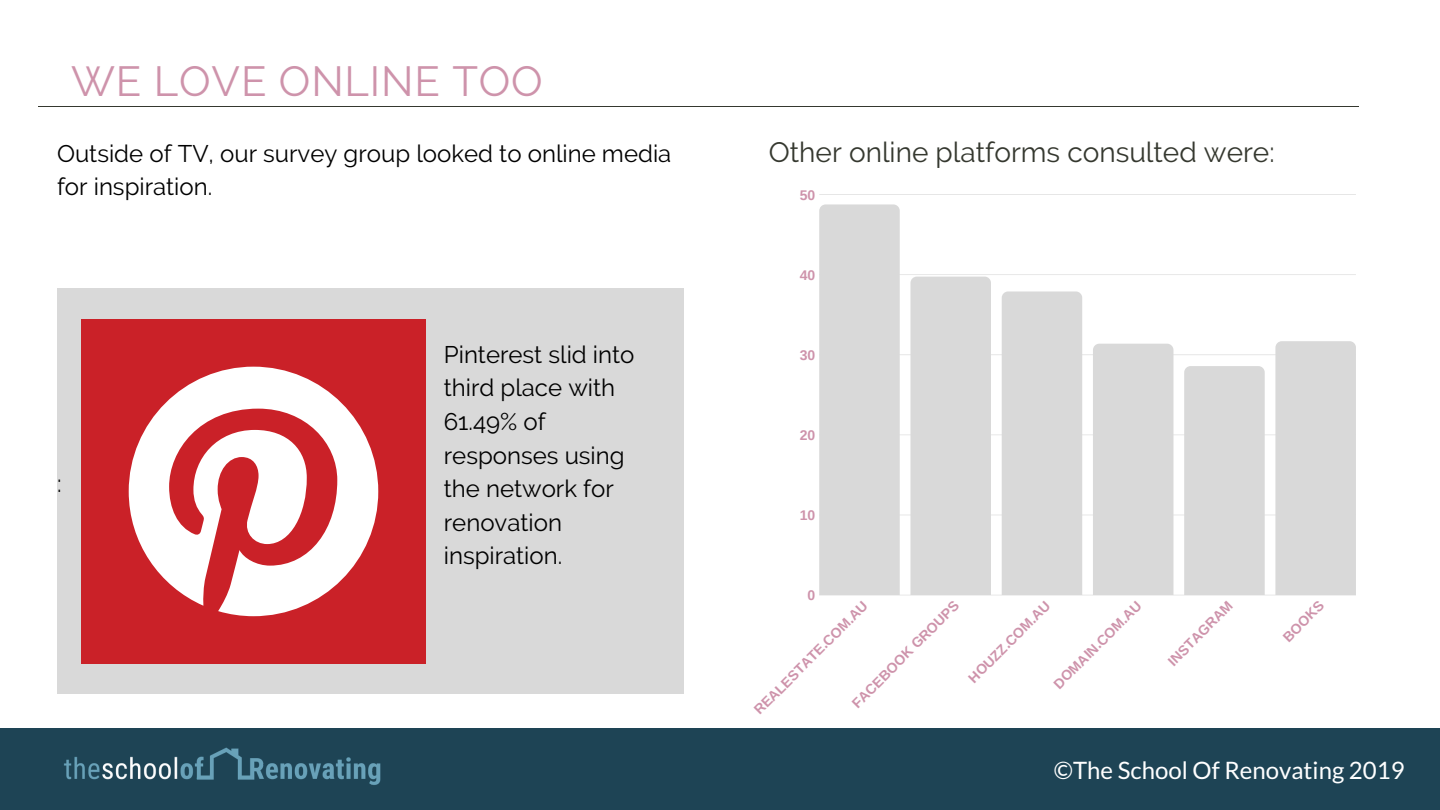
<style>
.page{position:relative;width:1440px;height:810px;background:#fff}
.page>*{position:absolute;margin:0;border:0;box-sizing:border-box;transform-origin:0 0}
.t1{font:42px "Raleway";letter-spacing:.02em;color:#ce93ab}
.t2{font:28px "Raleway";color:#35382f}
.t3{font:24px/33.5px "Raleway";color:#000}
.t4{font:24px "Lato";color:#fff}
.t5{font:700 14px "Arimo";color:#ce93ab}
</style>
<div class="page">
<hr style="left:38px;top:106px;width:1321px;height:1px;background:#35382f">
<div style="left:0;top:728px;width:1440px;height:82px;background:#1e4455"></div>
<img style="left:64px;top:747px;width:317px;height:38px">
<div style="left:57px;top:288px;width:626px;height:406px;background:#d9d9d9"></div>
<hr style="left:819px;top:195px;width:537px;height:1px;background:#222">
<hr style="left:819px;top:275px;width:537px;height:1px;background:#222">
<hr style="left:819px;top:355px;width:537px;height:1px;background:#222">
<hr style="left:819px;top:435px;width:537px;height:1px;background:#222">
<hr style="left:819px;top:515px;width:537px;height:1px;background:#222">
<hr style="left:819px;top:595px;width:537px;height:1px;background:#222">
<div style="left:819px;top:204px;width:81px;height:391px;background:#d9d9d9"></div>
<div style="left:910px;top:277px;width:81px;height:318px;background:#d9d9d9"></div>
<div style="left:1002px;top:291px;width:80px;height:304px;background:#d9d9d9"></div>
<div style="left:1093px;top:344px;width:80px;height:251px;background:#d9d9d9"></div>
<div style="left:1184px;top:366px;width:81px;height:229px;background:#d9d9d9"></div>
<div style="left:1275px;top:341px;width:81px;height:254px;background:#d9d9d9"></div>
<div style="left:81px;top:319px;width:345px;height:345px;background:#ca2128"></div>
<svg style="left:129px;top:367px;width:249px;height:249px;fill:#fff"></svg>
<h1 class="t1" style="left:71px;top:57px;width:473px">WE LOVE ONLINE TOO</h1>
<p class="t3" style="left:57px;top:137px;width:616px;line-height:33px">Outside of TV, our survey group looked to online media for inspiration.</p>
<p class="t3" style="left:57px;top:466px;width:6px">:</p>
<p class="t3" style="left:444px;top:338px;width:192px">Pinterest slid into third place with<br>61.49% of responses using the network for renovation inspiration.</p>
<p class="t2" style="left:769px;top:135px;width:507px">Other online platforms consulted were:</p>
<p class="t5" style="left:800px;top:187px;width:17px">50</p>
<p class="t5" style="left:800px;top:267px;width:17px">40</p>
<p class="t5" style="left:800px;top:347px;width:17px">30</p>
<p class="t5" style="left:800px;top:427px;width:17px">20</p>
<p class="t5" style="left:800px;top:507px;width:17px">10</p>
<p class="t5" style="left:808px;top:587px;width:9px">0</p>
<p class="t5" style="left:849px;top:700px;width:146px;rotate:-45deg">FACEBOOK GROUPS</p>
<p class="t5" style="left:965px;top:675px;width:110px;rotate:-45deg">HOUZZ.COM.AU</p>
<p class="t5" style="left:1051px;top:681px;width:119px;rotate:-45deg">DOMAIN.COM.AU</p>
<p class="t5" style="left:1165px;top:658px;width:86px;rotate:-45deg">INSTAGRAM</p>
<p class="t5" style="left:1280px;top:634px;width:53px;rotate:-45deg">BOOKS</p>
<p class="t5" style="left:751px;top:707px;width:155px;rotate:-45deg">REALESTATE.COM.AU</p>
<p class="t4" style="left:1054px;top:755px;width:352px">©The School Of Renovating 2019</p>
</div>
